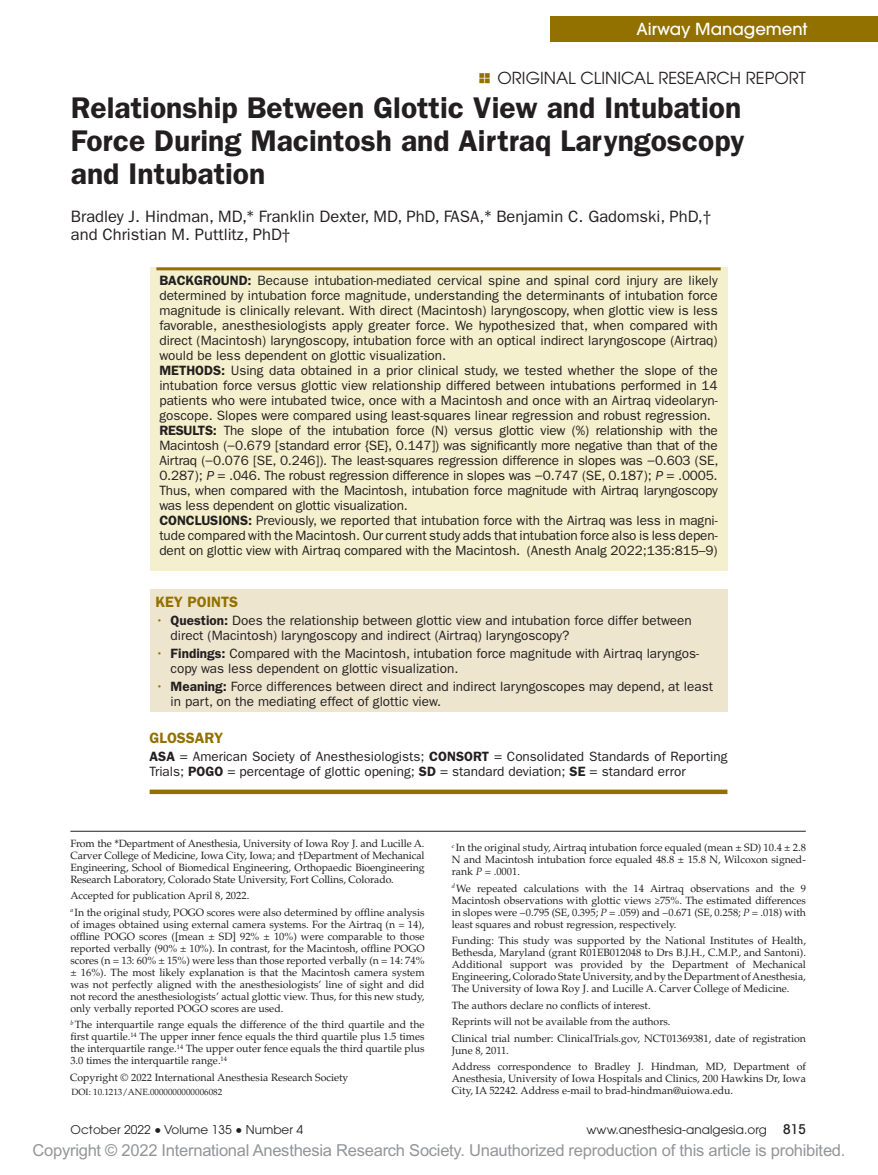
<style>
.page{position:relative;width:878px;height:1175px;background:#fff}
.page>*{position:absolute;margin:0;border:0;box-sizing:border-box;transform-origin:0 0}
.t1{font:600 30px/33px "ITC Franklin Gothic Std";color:#231f20;text-align:justify}
.t2{font:16.5px "Arial MT Std";letter-spacing:-.015em;color:#939598}
.t3{font:16.5px/18px "ITC Franklin Gothic Std";color:#231f20}
.t4{font:16.5px "Avant Garde";color:#231f20}
.t5{font:500 16.5px "Avant Garde";color:#fff}
.t6{font:600 15px "ITC Franklin Gothic Std";color:#927100}
.t7{font:13.5px/15px "ITC Franklin Gothic Std";color:#231f20}
.t8{font:12px "Avant Garde";letter-spacing:.005em;color:#231f20}
.t9{font:10.5px/12px "Palatino LT Std";color:#231f20;text-align:justify}
.t10{font:9px "Palatino LT Std";color:#231f20}
.s1{font-family:"Cambria Math"}
.s2{font-weight:600}
.s3{font-style:italic}
.s4{color:#927100}
.s5{font-family:"Gandhari Unicode";font-size:18.75px}
.s6{font-weight:500;font-stretch:condensed;font-size:13.5px}
</style>
<div class="page">
<div style="left:150px;top:267px;width:577px;height:97px;background:#f4f0cd"></div>
<hr style="left:156px;top:267px;width:564px;height:3px;background:#927100">
<div style="left:150px;top:357px;width:577px;height:67px;background:#f4f0cd"></div>
<div style="left:150px;top:417px;width:577px;height:97px;background:#f4f0cd"></div>
<div style="left:150px;top:507px;width:577px;height:63px;background:#f4f0cd"></div>
<div style="left:150px;top:589px;width:577px;height:28px;background:#eee5ce"></div>
<div style="left:150px;top:615px;width:577px;height:28px;background:#eee5ce"></div>
<div style="left:150px;top:642px;width:577px;height:36px;background:#eee5ce"></div>
<div style="left:150px;top:675px;width:577px;height:36px;background:#eee5ce"></div>
<div style="left:150px;top:789px;width:577px;height:5px;background:#927100"></div>
<div style="left:551px;top:16px;width:327px;height:25px;background:#927100"></div>
<hr style="left:70px;top:831px;width:735px;height:1px;background:#231f20">
<h2 class="t5" style="left:636px;top:19px;width:172px">Airway Management</h2>
<h2 class="t4" style="left:497px;top:68px;width:310px">Original Clinical Research Report</h2>
<h1 class="t1" style="left:71px;top:91px;width:675px">Relationship Between Glottic View and Intubation Force During Macintosh and Airtraq Laryngoscopy and Intubation</h1>
<h2 class="t3" style="left:71px;top:207px;width:642px">Bradley J. Hindman, MD,<span class="s1">*</span> Franklin Dexter, MD, PhD, FASA,<span class="s1">*</span> Benjamin C. Gadomski, PhD,<span class="s1">† </span>and Christian M. Puttlitz, PhD<span class="s1">†</span></h2>
<p class="t7" style="left:159px;top:273px;width:560px"><span class="s2">BACKGROUND:</span> Because intubation-mediated cervical spine and spinal cord injury are likely determined by intubation force magnitude, understanding the determinants of intubation force magnitude is clinically relevant. With direct (Macintosh) laryngoscopy, when glottic view is less favorable, anesthesiologists apply greater force. We hypothesized that, when compared with direct (Macintosh) laryngoscopy, intubation force with an optical indirect laryngoscope (Airtraq) would be less dependent on glottic visualization.<br><span class="s2">METHODS:</span> Using data obtained in a prior clinical study, we tested whether the slope of the intubation force versus glottic view relationship differed between intubations performed in 14 patients who were intubated twice, once with a Macintosh and once with an Airtraq videolaryn&shy;goscope. Slopes were compared using least-squares linear regression and robust regression.<br><span class="s2">RESULTS:</span> The slope of the intubation force (N) versus glottic view (%) relationship with the Macintosh (−0.679 [standard error {SE}, 0.147]) was significantly more negative than that of the Airtraq (−0.076 [SE, 0.246]). The least-squares regression difference in slopes was −0.603 (SE, 0.287); <span class="s3">P</span> = .046. The robust regression difference in slopes was −0.747 (SE, 0.187); <span class="s3">P</span> = .0005.<br>Thus, when compared with the Macintosh, intubation force magnitude with Airtraq laryngoscopy was less dependent on glottic visualization.<br><span class="s2">CONCLUSIONS:</span> Previously, we reported that intubation force with the Airtraq was less in magni&shy;tude compared with the Macintosh. Our current study adds that intubation force also is less depen&shy;dent on glottic view with Airtraq compared with the Macintosh. (Anesth Analg 2022;135:815–9)</p>
<h3 class="t6" style="left:156px;top:592px;width:84px">KEY POINTS</h3>
<p class="t7" style="left:171px;top:612px;width:522px;text-indent:-15px"><span class="s4">•</span> <span class="s2">Question:</span> Does the relationship between glottic view and intubation force differ between direct (Macintosh) laryngoscopy and indirect (Airtraq) laryngoscopy?</p>
<p class="t7" style="left:171px;top:645px;width:530px;text-indent:-15px"><span class="s4">•</span> <span class="s2">Findings:</span> Compared with the Macintosh, intubation force magnitude with Airtraq laryngos&shy;copy was less dependent on glottic visualization.</p>
<p class="t7" style="left:171px;top:678px;width:544px;text-indent:-15px"><span class="s4">•</span> <span class="s2">Meaning:</span> Force differences between direct and indirect laryngoscopes may depend, at least in part, on the mediating effect of glottic view.</p>
<h3 class="t6" style="left:150px;top:729px;width:75px">GLOSSARY</h3>
<p class="t7" style="left:150px;top:749px;width:579px"><span class="s2">ASA</span> = American Society of Anesthesiologists; <span class="s2">CONSORT</span> = Consolidated Standards of Reporting<br>Trials; <span class="s2">POGO</span> = percentage of glottic opening; <span class="s2">SD</span> = standard deviation; <span class="s2">SE</span> = standard error</p>
<p class="t9" style="left:70px;top:837px;width:356px">From the <span class="s1">*</span>Department of Anesthesia, University of Iowa Roy J. and Lucille A.<br>Carver College of Medicine, Iowa City, Iowa; and <span class="s1">†</span>Department of Mechanical Engineering, School of Biomedical Engineering, Orthopaedic Bioengineering Research Laboratory, Colorado State University, Fort Collins, Colorado.</p>
<p class="t9" style="left:70px;top:887px;width:356px;line-height:16.5px">Accepted for publication April 8, 2022.<br><sup>a</sup> In the original study, POGO scores were also determined by offline analysis</p>
<p class="t9" style="left:70px;top:918px;width:356px">of images obtained using external camera systems. For the Airtraq (n = 14), offline POGO scores ([mean ± SD] 92% ± 10%) were comparable to those reported verbally (90% ± 10%). In contrast, for the Macintosh, offline POGO scores (n = 13: 60% ± 15%) were less than those reported verbally (n = 14: 74% ± 16%). The most likely explanation is that the Macintosh camera system was not perfectly aligned with the anesthesiologists’ line of sight and did not record the anesthesiologists’ actual glottic view. Thus, for this new study, only verbally reported POGO scores are used.</p>
<p class="t9" style="left:70px;top:1018px;width:356px"><sup>b</sup> The interquartile range equals the difference of the third quartile and the first quartile.<sup>14</sup> The upper inner fence equals the third quartile plus 1.5 times the interquartile range.<sup>14</sup> The upper outer fence equals the third quartile plus 3.0 times the interquartile range.<sup>14</sup></p>
<p class="t9" style="left:451px;top:842px;width:356px"><sup>c</sup> In the original study, Airtraq intubation force equaled (mean ± SD) 10.4 ± 2.8<br>N and Macintosh intubation force equaled 48.8 ± 15.8 N, Wilcoxon signed&shy;rank <span class="s3">P</span> = .0001.</p>
<p class="t9" style="left:451px;top:882px;width:356px"><sup>d</sup> We repeated calculations with the 14 Airtraq observations and the 9<br>Macintosh observations with glottic views ≥75%. The estimated differences in slopes were −0.795 (SE, 0.395; <span class="s3">P</span> = .059) and −0.671 (SE, 0.258; <span class="s3">P</span> = .018) with least squares and robust regression, respectively.</p>
<p class="t9" style="left:451px;top:935px;width:356px">Funding: This study was supported by the National Institutes of Health, Bethesda, Maryland (grant R01EB012048 to Drs B.J.H., C.M.P., and Santoni).<br>Additional support was provided by the Department of Mechanical Engineering, Colorado State University, and by the Department of Anesthesia, The University of Iowa Roy J. and Lucille A. Carver College of Medicine.</p>
<p class="t9" style="left:451px;top:997px;width:355px;line-height:16.5px;text-align:left">The authors declare no conflicts of interest.<br>Reprints will not be available from the authors.<br>Clinical trial number: ClinicalTrials.gov, NCT01369381, date of registration</p>
<p class="t9" style="left:451px;top:1042px;width:356px;line-height:16.5px">June 8, 2011.<br>Address correspondence to Bradley J. Hindman, MD, Department of</p>
<p class="t9" style="left:451px;top:1073px;width:356px">Anesthesia, University of Iowa Hospitals and Clinics, 200 Hawkins Dr, Iowa</p>
<p class="t9" style="left:70px;top:1071px;width:280px">Copyright © 2022 International Anesthesia Research Society</p>
<p class="t10" style="left:72px;top:1086px;width:152px">DOI: 10.1213/ANE.0000000000006082</p>
<p class="t9" style="left:451px;top:1085px;width:283px">City, IA 52242. Address e-mail to brad-hindman@uiowa.edu.</p>
<p class="t8" style="left:70px;top:1123px;width:234px">October 2022 <span class="s5">•</span> Volume 135 <span class="s5">•</span> Number 4</p>
<p class="t8" style="left:586px;top:1123px;width:221px">www.anesthesia-analgesia.org <span class="s6">815</span></p>
<h2 class="t2" style="left:33px;top:1141px;width:814px">Copyright © 2022 International Anesthesia Research Society. Unauthorized reproduction of this article is prohibited.</h2>
</div>
